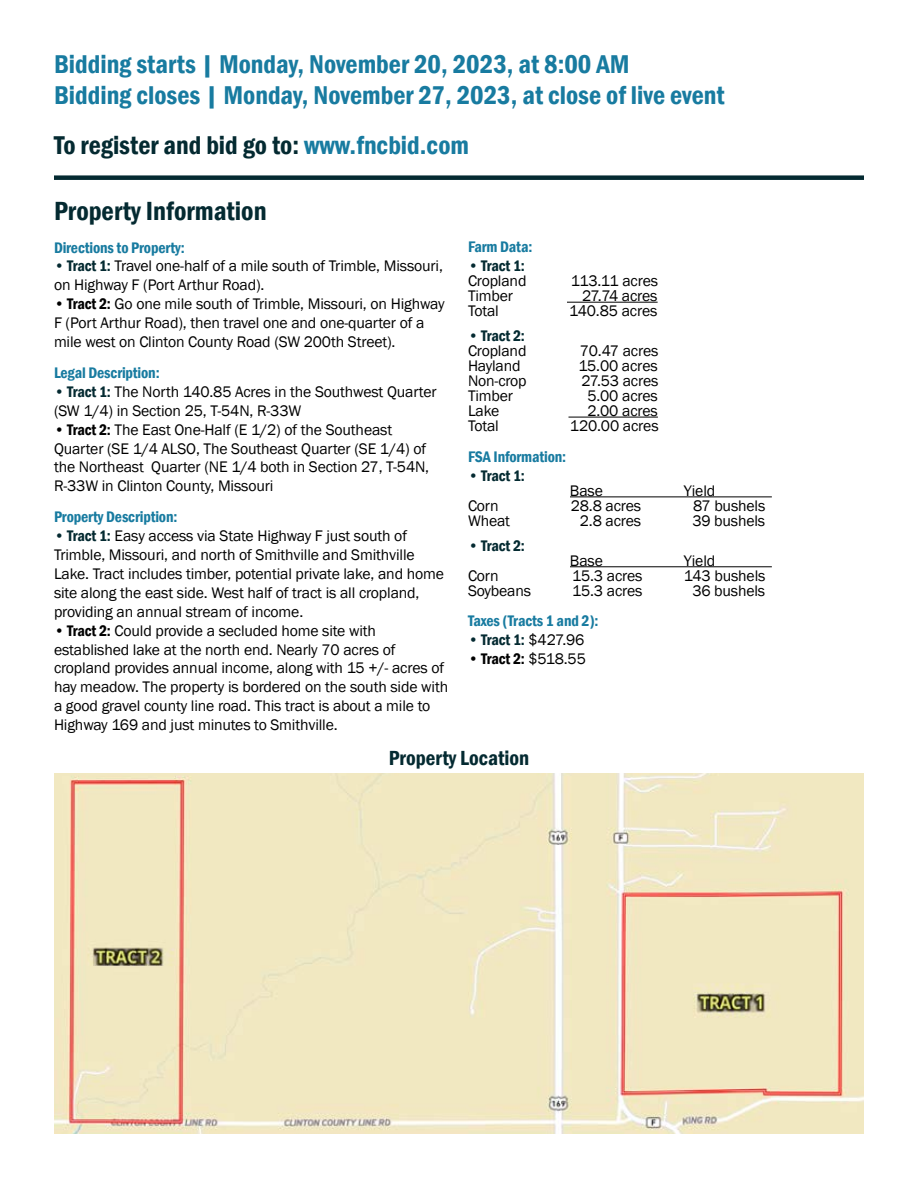
<style>
.page{position:relative;width:918px;height:1188px;background:#fff}
.page>*{position:absolute;margin:0;border:0;box-sizing:border-box;transform-origin:0 0}
.t1{font:600 condensed 27px "Franklin Gothic";color:#042a31}
.t2{font:600 condensed 26.4px/31.8px "Franklin Gothic";color:#187ba0}
.t3{font:600 condensed 26.4px "Franklin Gothic";color:#042a31}
.t4{font:600 condensed 21px "Franklin Gothic";color:#042a31}
.t5{font:15.75px/18.9px "Franklin Gothic";letter-spacing:-.01em;color:#000}
.t6{font:600 condensed 15.75px "Franklin Gothic";letter-spacing:-.01em;color:#187ba0}
.t7{font:600 condensed 15.75px "Franklin Gothic";letter-spacing:-.01em;color:#042a31}
.t8{font:600 condensed 15.75px "Franklin Gothic";letter-spacing:-.01em;color:#000}
.s1{color:#187ba0}
.s2{font-weight:600;font-stretch:condensed;color:#042a31}
.s3{font-weight:600;font-stretch:condensed}
.s4{font-weight:400;font-stretch:normal;color:#000}
.s5{font-weight:400;font-stretch:normal}
</style>
<div class="page">
<div style="left:54px;top:175px;width:810px;height:5px;background:#042a31"></div>
<hr style="left:567px;top:302px;width:91px;height:1px;background:#000">
<hr style="left:568px;top:417px;width:90px;height:1px;background:#000">
<hr style="left:570px;top:496px;width:202px;height:1px;background:#000">
<hr style="left:570px;top:566px;width:202px;height:1px;background:#000">
<img style="left:54px;top:773px;width:810px;height:361px">
<h2 class="t2" style="left:54px;top:47px;width:672px">Bidding starts | Monday, November 20, 2023, at 8:00 AM<br>Bidding closes | Monday, November 27, 2023, at close of live event</h2>
<h2 class="t3" style="left:54px;top:127px;width:416px">To register and bid go to: <span class="s1">www.fncbid.com</span></h2>
<h1 class="t1" style="left:54px;top:193px;width:214px">Property Information</h1>
<p class="t6" style="left:54px;top:237px;width:132px">Directions to Property:</p>
<p class="t5" style="left:54px;top:257px;width:390px"><span class="s2">• Tract 1:</span> Travel one-half of a mile south of Trimble, Missouri, on Highway F (Port Arthur Road).</p>
<p class="t5" style="left:54px;top:295px;width:392px"><span class="s3">• Tract 2:</span> Go one mile south of Trimble, Missouri, on Highway<br>F (Port Arthur Road), then travel one and one-quarter of a mile west on Clinton County Road (SW 200th Street).</p>
<p class="t6" style="left:54px;top:362px;width:107px">Legal Description:</p>
<p class="t5" style="left:54px;top:382px;width:384px"><span class="s2">• Tract 1:</span> The North 140.85 Acres in the Southwest Quarter (SW 1/4) in Section 25, T-54N, R-33W</p>
<p class="t5" style="left:54px;top:420px;width:377px"><span class="s3">• Tract 2:</span> The East One-Half (E 1/2) of the Southeast Quarter (SE 1/4 ALSO, The Southeast Quarter (SE 1/4) of the Northeast Quarter (NE 1/4 both in Section 27, T-54N, R-33W in Clinton County, Missouri</p>
<p class="t6" style="left:54px;top:506px;width:125px">Property Description:</p>
<p class="t5" style="left:54px;top:527px;width:392px"><span class="s2">• Tract 1:</span> Easy access via State Highway F just south of Trimble, Missouri, and north of Smithville and Smithville Lake. Tract includes timber, potential private lake, and home site along the east side. West half of tract is all cropland, providing an annual stream of income.</p>
<p class="t5" style="left:54px;top:621px;width:396px"><span class="s3">• Tract 2:</span> Could provide a secluded home site with established lake at the north end. Nearly 70 acres of cropland provides annual income, along with 15 +/- acres of hay meadow. The property is bordered on the south side with a good gravel county line road. This tract is about a mile to Highway 169 and just minutes to Smithville.</p>
<p class="t6" style="left:468px;top:236px;width:66px">Farm Data:</p>
<p class="t7" style="left:468px;top:255px;width:58px">• Tract 1:</p>
<p class="t5" style="left:468px;top:272px;width:60px">Cropland</p>
<p class="t5" style="left:571px;top:272px;width:89px">113.11 acres</p>
<p class="t5" style="left:468px;top:287px;width:47px">Timber</p>
<p class="t5" style="left:582px;top:287px;width:77px">27.74 acres</p>
<p class="t5" style="left:468px;top:302px;width:32px">Total</p>
<p class="t5" style="left:569px;top:302px;width:90px">140.85 acres</p>
<p class="t7" style="left:468px;top:325px;width:58px">• Tract 2:</p>
<p class="t5" style="left:468px;top:342px;width:60px">Cropland</p>
<p class="t5" style="left:580px;top:342px;width:80px">70.47 acres</p>
<p class="t5" style="left:468px;top:357px;width:54px">Hayland</p>
<p class="t5" style="left:578px;top:357px;width:81px">15.00 acres</p>
<p class="t5" style="left:468px;top:372px;width:60px">Non-crop</p>
<p class="t5" style="left:581px;top:372px;width:79px">27.53 acres</p>
<p class="t5" style="left:468px;top:387px;width:47px">Timber</p>
<p class="t5" style="left:587px;top:387px;width:72px">5.00 acres</p>
<p class="t5" style="left:468px;top:401px;width:33px">Lake</p>
<p class="t5" style="left:587px;top:401px;width:72px">2.00 acres</p>
<p class="t5" style="left:468px;top:416px;width:32px">Total</p>
<p class="t5" style="left:570px;top:416px;width:90px">120.00 acres</p>
<p class="t6" style="left:468px;top:446px;width:100px">FSA Information:</p>
<p class="t7" style="left:468px;top:465px;width:58px">• Tract 1:</p>
<p class="t5" style="left:570px;top:481px;width:34px">Base</p>
<p class="t5" style="left:684px;top:481px;width:33px">Yield</p>
<p class="t5" style="left:468px;top:496px;width:32px">Corn</p>
<p class="t5" style="left:571px;top:496px;width:72px">28.8 acres</p>
<p class="t5" style="left:693px;top:496px;width:74px">87 bushels</p>
<p class="t5" style="left:468px;top:511px;width:44px">Wheat</p>
<p class="t5" style="left:580px;top:511px;width:63px">2.8 acres</p>
<p class="t5" style="left:692px;top:511px;width:74px">39 bushels</p>
<p class="t7" style="left:468px;top:535px;width:58px">• Tract 2:</p>
<p class="t5" style="left:570px;top:551px;width:34px">Base</p>
<p class="t5" style="left:684px;top:551px;width:33px">Yield</p>
<p class="t5" style="left:468px;top:566px;width:32px">Corn</p>
<p class="t5" style="left:572px;top:566px;width:72px">15.3 acres</p>
<p class="t5" style="left:684px;top:566px;width:83px">143 bushels</p>
<p class="t5" style="left:468px;top:581px;width:65px">Soybeans</p>
<p class="t5" style="left:572px;top:581px;width:72px">15.3 acres</p>
<p class="t5" style="left:692px;top:581px;width:74px">36 bushels</p>
<p class="t6" style="left:468px;top:611px;width:132px">Taxes (Tracts 1 and 2):</p>
<p class="t7" style="left:468px;top:630px;width:118px">• Tract 1: <span class="s4">$427.96</span></p>
<p class="t8" style="left:468px;top:648px;width:119px">• Tract 2: <span class="s5">$518.55</span></p>
<h3 class="t4" style="left:389px;top:744px;width:142px">Property Location</h3>
</div>
